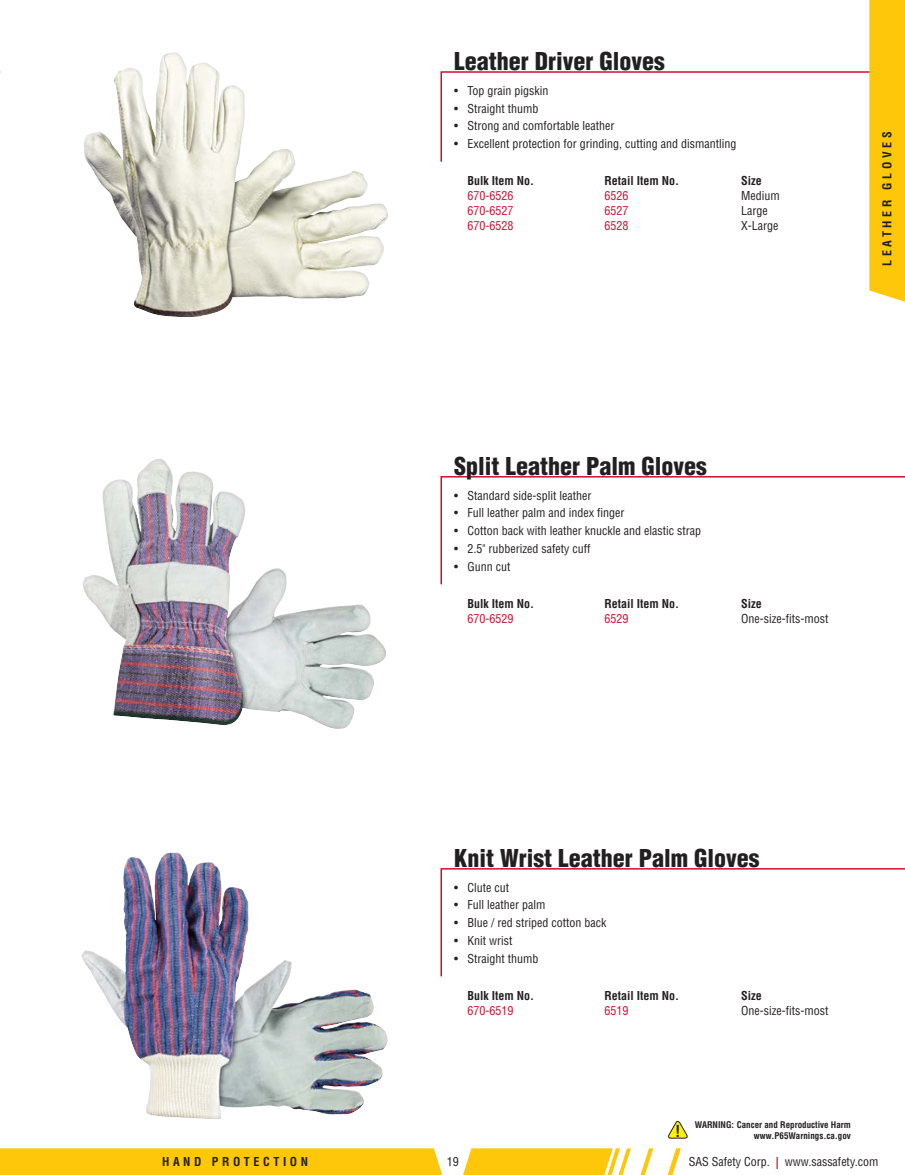
<style>
.page{position:relative;width:905px;height:1175px;background:#fff}
.page>*{position:absolute;margin:0;border:0;box-sizing:border-box;transform-origin:0 0}
.t1{font:900 condensed 24px "Helvetica LT Std";color:#231f20}
.t2{font:700 condensed 16.2px "Helvetica LT Std";color:#231f20}
.t3{font:condensed 12px/15px "Helvetica LT Std";color:#231f20}
.t4{font:700 condensed 12px "Helvetica LT Std";color:#231f20}
.t5{font:condensed 12px/15px "Helvetica LT Std";color:#ce0e2d;text-align:justify}
.t6{font:700 condensed 12px "Helvetica LT Std";letter-spacing:.3em;color:#231f20}
.t7{font:700 condensed 9px "Helvetica LT Std";color:#231f20}
.s1{font-weight:700;color:#ce0e2d}
</style>
<div class="page">
<div style="left:72px;top:43px;width:328px;height:274px;background:#231f20;opacity:.25"></div>
<svg style="left:440px;top:71px;width:429px;height:91px"></svg>
<div style="left:69px;top:449px;width:331px;height:281px;background:#231f20;opacity:.25"></div>
<svg style="left:440px;top:476px;width:464px;height:109px"></svg>
<div style="left:69px;top:841px;width:331px;height:280px;background:#231f20;opacity:.25"></div>
<svg style="left:440px;top:868px;width:464px;height:109px"></svg>
<svg style="left:668px;top:1120px;width:20px;height:18px"></svg>
<svg style="left:0;top:1148px;width:681px;height:26px;background:#ffce2a"></svg>
<div style="left:869px;top:0;width:35px;height:302px;background:#ffc709"></div>
<h1 class="t1" style="left:454px;top:46px;width:212px">Leather Driver Gloves</h1>
<p class="t3" style="left:454px;top:83px;width:96px">• Top grain pigskin</p>
<p class="t3" style="left:454px;top:101px;width:86px">• Straight thumb</p>
<p class="t3" style="left:454px;top:118px;width:162px">• Strong and comfortable leather</p>
<p class="t3" style="left:454px;top:136px;width:284px">• Excellent protection for grinding, cutting and dismantling</p>
<p class="t4" style="left:467px;top:173px;width:68px">Bulk Item No.</p>
<p class="t5" style="left:467px;top:188px;width:47px">670-6526<br>670-6527<br>670-6528</p>
<p class="t4" style="left:604px;top:173px;width:76px">Retail Item No.</p>
<p class="t5" style="left:604px;top:188px;width:25px">6526<br>6527<br>6528</p>
<p class="t4" style="left:741px;top:173px;width:22px">Size</p>
<p class="t3" style="left:741px;top:188px;width:40px">Medium<br>Large<br>X-Large</p>
<p class="t6" style="left:879px;top:266px;width:136px;rotate:-90deg">LEATHER GLOVES</p>
<h1 class="t1" style="left:454px;top:450px;width:254px">Split Leather Palm Gloves</h1>
<p class="t3" style="left:454px;top:487px;width:139px">• Standard side-split leather</p>
<p class="t3" style="left:454px;top:505px;width:172px">• Full leather palm and index finger</p>
<p class="t3" style="left:454px;top:523px;width:249px">• Cotton back with leather knuckle and elastic strap</p>
<p class="t3" style="left:454px;top:541px;width:138px">• 2.5" rubberized safety cuff</p>
<p class="t3" style="left:454px;top:559px;width:58px">• Gunn cut</p>
<p class="t4" style="left:467px;top:596px;width:68px">Bulk Item No.</p>
<p class="t5" style="left:467px;top:611px;width:47px">670-6529</p>
<p class="t4" style="left:604px;top:596px;width:76px">Retail Item No.</p>
<p class="t5" style="left:604px;top:611px;width:25px">6529</p>
<p class="t4" style="left:741px;top:596px;width:22px">Size</p>
<p class="t3" style="left:741px;top:611px;width:89px">One-size-fits-most</p>
<h1 class="t1" style="left:454px;top:842px;width:307px">Knit Wrist Leather Palm Gloves</h1>
<p class="t3" style="left:454px;top:879px;width:57px">• Clute cut</p>
<p class="t3" style="left:454px;top:897px;width:93px">• Full leather palm</p>
<p class="t3" style="left:454px;top:915px;width:154px">• Blue / red striped cotton back</p>
<p class="t3" style="left:454px;top:933px;width:60px">• Knit wrist</p>
<p class="t3" style="left:454px;top:951px;width:86px">• Straight thumb</p>
<p class="t4" style="left:467px;top:988px;width:68px">Bulk Item No.</p>
<p class="t5" style="left:467px;top:1003px;width:47px">670-6519</p>
<p class="t4" style="left:604px;top:988px;width:76px">Retail Item No.</p>
<p class="t5" style="left:604px;top:1003px;width:25px">6519</p>
<p class="t4" style="left:741px;top:988px;width:22px">Size</p>
<p class="t3" style="left:741px;top:1003px;width:89px">One-size-fits-most</p>
<p class="t7" style="left:694px;top:1118px;width:158px">WARNING: Cancer and Reproductive Harm</p>
<h2 class="t2" style="left:675px;top:1120px;width:7px">!</h2>
<p class="t7" style="left:754px;top:1129px;width:98px">www.P65Warnings.ca.gov</p>
<p class="t6" style="left:162px;top:1153px;width:148px">HAND PROTECTION</p>
<p class="t3" style="left:447px;top:1153px;width:13px">19</p>
<p class="t3" style="left:688px;top:1153px;width:191px">SAS Safety Corp. <span class="s1">|</span> www.sassafety.com</p>
</div>
